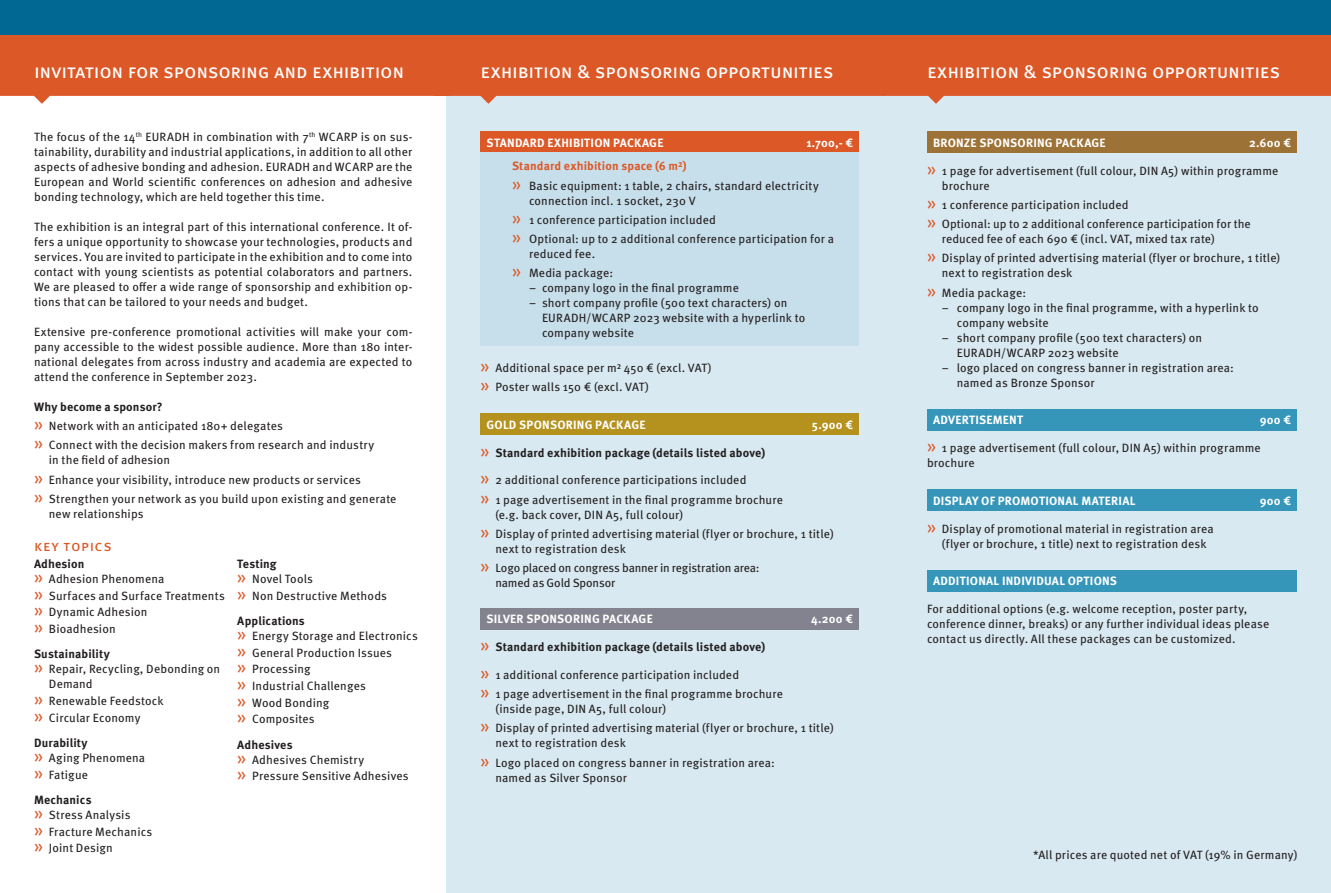
<style>
.page{position:relative;width:1331px;height:893px;background:#fff}
.page>*{position:absolute;margin:0;border:0;box-sizing:border-box;transform-origin:0 0}
.t1{font:19.5px "Meta Pro";letter-spacing:-.015em;color:#fff}
.t2{font:15px "Meta Pro";letter-spacing:.04em;color:#dd5827}
.t3{font:12px/15px "Meta Pro";letter-spacing:.015em;color:#231f20}
.t4{font:700 12px "Meta Pro";letter-spacing:.02em;color:#fff}
.t5{font:700 12px/25.2px "Meta Pro";letter-spacing:.01em;color:#231f20}
.s1{font-weight:700}
.s2{font-size:18px;color:#dd5827}
.s3{font-weight:400;font-size:18px;color:#dd5827}
.s4{font-weight:400}
.s5{font-weight:700;color:#dd5827}
</style>
<div class="page">
<div style="left:446px;top:90px;width:885px;height:803px;background:#d8e9f1"></div>
<svg style="left:0;top:34px;width:1331px;height:70px;background:#da6940"></svg>
<div style="left:0;top:0;width:1331px;height:34px;background:#006893"></div>
<div style="left:480px;top:132px;width:379px;height:21px;background:#dd5827"></div>
<div style="left:480px;top:153px;width:379px;height:193px;background:#c7dfeb"></div>
<div style="left:480px;top:414px;width:379px;height:21px;background:#b5911d"></div>
<div style="left:480px;top:608px;width:379px;height:21px;background:#83828f"></div>
<div style="left:927px;top:132px;width:370px;height:21px;background:#9d7236"></div>
<div style="left:927px;top:409px;width:370px;height:21px;background:#3596ba"></div>
<div style="left:927px;top:490px;width:370px;height:21px;background:#3596ba"></div>
<div style="left:927px;top:570px;width:370px;height:21px;background:#3596ba"></div>
<h1 class="t1" style="left:34px;top:57px;width:372px">invitation for sponsoring and exhibition</h1>
<h1 class="t1" style="left:480px;top:57px;width:355px">exhibition &amp; sponsoring opportunities</h1>
<h1 class="t1" style="left:927px;top:57px;width:355px">exhibition &amp; sponsoring opportunities</h1>
<p class="t3" style="left:34px;top:128px;width:380px;text-align:justify">The focus of the 14<sup>th</sup> EURADH in combination with 7<sup>th</sup> WCARP is on sus&shy;tainability, durability and industrial applications, in addition to all other aspects of adhesive bonding and adhesion. EURADH and WCARP are the European and World scientific conferences on adhesion and adhesive bonding technology, which are held together this time.</p>
<p class="t3" style="left:34px;top:218px;width:380px;text-align:justify">The exhibition is an integral part of this international conference. It of&shy;fers a unique opportunity to showcase your technologies, products and services. You are invited to participate in the exhibition and to come into contact with young scientists as potential colaborators and partners.<br>We are pleased to offer a wide range of sponsorship and exhibition op&shy;tions that can be tailored to your needs and budget.</p>
<p class="t3" style="left:34px;top:323px;width:380px;text-align:justify">Extensive pre-conference promotional activities will make your com&shy;pany accessible to the widest possible audience. More than 180 inter&shy;national delegates from across industry and academia are expected to attend the conference in September 2023.</p>
<p class="t3" style="left:34px;top:396px;width:342px;line-height:19.2px"><span class="s1">Why become a sponsor?<br></span><span class="s2">»</span> Network with an anticipated 180+ delegates<br><span class="s2">»</span> Connect with the decision makers from research and industry</p>
<p class="t3" style="left:34px;top:450px;width:364px;line-height:19.2px;text-indent:15px">in the field of adhesion<br><span class="s2">»</span> Enhance your visibility, introduce new products or services<br><span class="s2">»</span> Strengthen your network as you build upon existing and generate</p>
<p class="t3" style="left:49px;top:505px;width:96px">new relationships</p>
<p class="t2" style="left:34px;top:534px;width:79px">key topics</p>
<p class="t3" style="left:34px;top:556px;width:132px"><span class="s1">Adhesion<br></span><span class="s2">»</span> Adhesion Phenomena</p>
<p class="t3" style="left:34px;top:586px;width:192px;line-height:16.6px"><span class="s2">»</span> Surfaces and Surface Treatments <span class="s2">»</span> Dynamic Adhesion<br><span class="s2">»</span> Bioadhesion</p>
<p class="t5" style="left:34px;top:641px;width:77px">Sustainability</p>
<p class="t3" style="left:34px;top:661px;width:188px"><span class="s2">»</span> Repair, Recycling, Debonding on</p>
<p class="t3" style="left:49px;top:676px;width:45px">Demand</p>
<p class="t3" style="left:34px;top:692px;width:131px;line-height:16.6px"><span class="s2">»</span> Renewable Feedstock <span class="s2">»</span> Circular Economy</p>
<p class="t3" style="left:34px;top:734px;width:113px"><span class="s1">Durability<br></span><span class="s2">»</span> Aging Phenomena</p>
<p class="t5" style="left:34px;top:761px;width:59px"><span class="s3">»</span> <span class="s4">Fatigue<br></span>Mechanics</p>
<p class="t3" style="left:34px;top:806px;width:120px;line-height:16.6px"><span class="s2">»</span> Stress Analysis<br><span class="s2">»</span> Fracture Mechanics <span class="s2">»</span> Joint Design</p>
<p class="t3" style="left:237px;top:556px;width:77px"><span class="s1">Testing<br></span><span class="s2">»</span> Novel Tools</p>
<p class="t3" style="left:237px;top:582px;width:151px;line-height:25.2px"><span class="s2">»</span> Non Destructive Methods<br><span class="s1">Applications</span></p>
<p class="t3" style="left:237px;top:627px;width:182px;line-height:16.6px"><span class="s2">»</span> Energy Storage and Electronics <span class="s2">»</span> General Production Issues<br><span class="s2">»</span> Processing<br><span class="s2">»</span> Industrial Challenges<br><span class="s2">»</span> Wood Bonding<br><span class="s2">»</span> Composites</p>
<p class="t3" style="left:237px;top:736px;width:128px"><span class="s1">Adhesives<br></span><span class="s2">»</span> Adhesives Chemistry</p>
<p class="t3" style="left:237px;top:768px;width:173px"><span class="s2">»</span> Pressure Sensitive Adhesives</p>
<p class="t4" style="left:486px;top:133px;width:178px">STANDARD EXHIBITION PACKAGE</p>
<p class="t4" style="left:806px;top:133px;width:48px">1.700,- €</p>
<p class="t3" style="left:512px;top:156px;width:308px;line-height:19.2px"><span class="s5">Standard exhibition space (6 m²)<br></span><span class="s2">»</span> Basic equipment: 1 table, 2 chairs, standard electricity</p>
<p class="t3" style="left:512px;top:190px;width:323px;line-height:19.2px;text-indent:17px">connection incl. 1 socket, 230 V<br><span class="s2">»</span> 1 conference participation included<br><span class="s2">»</span> Optional: up to 2 additional conference participation for a</p>
<p class="t3" style="left:512px;top:244px;width:103px;line-height:19.2px;text-align:center">reduced fee.<br><span class="s2">»</span> Media package:</p>
<p class="t3" style="left:529px;top:280px;width:211px">– company logo in the final programme</p>
<p class="t3" style="left:542px;top:295px;width:265px;text-indent:-13px">– short company profile (500 text characters) on<br>EURADH/WCARP 2023 website with a hyperlink to company website</p>
<p class="t3" style="left:480px;top:357px;width:233px;line-height:19.2px"><span class="s2">»</span> Additional space per m² 450 € (excl. VAT) <span class="s2">»</span> Poster walls 150 € (excl. VAT)</p>
<p class="t4" style="left:486px;top:415px;width:160px">GOLD SPONSORING PACKAGE</p>
<p class="t4" style="left:812px;top:415px;width:43px">5.900 €</p>
<p class="t5" style="left:480px;top:439px;width:286px"><span class="s3">»</span> Standard exhibition package (details listed above)</p>
<p class="t3" style="left:480px;top:470px;width:304px;line-height:19.2px"><span class="s2">»</span> 2 additional conference participations included<br><span class="s2">»</span> 1 page advertisement in the final programme brochure</p>
<p class="t3" style="left:480px;top:504px;width:355px;line-height:19.2px;text-indent:15px">(e.g. back cover, DIN A5, full colour)<br><span class="s2">»</span> Display of printed advertising material (flyer or brochure, 1 title)</p>
<p class="t3" style="left:480px;top:538px;width:281px;line-height:19.2px;text-indent:15px">next to registration desk<br><span class="s2">»</span> Logo placed on congress banner in registration area:</p>
<p class="t3" style="left:495px;top:575px;width:121px">named as Gold Sponsor</p>
<p class="t4" style="left:486px;top:610px;width:168px">SILVER SPONSORING PACKAGE</p>
<p class="t4" style="left:811px;top:610px;width:43px">4.200 €</p>
<p class="t5" style="left:480px;top:633px;width:286px"><span class="s3">»</span> Standard exhibition package (details listed above)</p>
<p class="t3" style="left:480px;top:664px;width:304px;line-height:19.2px"><span class="s2">»</span> 1 additional conference participation included<br><span class="s2">»</span> 1 page advertisement in the final programme brochure</p>
<p class="t3" style="left:480px;top:698px;width:355px;line-height:19.2px;text-indent:15px">(inside page, DIN A5, full colour)<br><span class="s2">»</span> Display of printed advertising material (flyer or brochure, 1 title)</p>
<p class="t3" style="left:480px;top:733px;width:296px;line-height:19.2px;text-indent:15px">next to registration desk<br><span class="s2">»</span> Logo placed on congress banner in registration area:</p>
<p class="t3" style="left:495px;top:769px;width:133px">named as Silver Sponsor</p>
<p class="t4" style="left:933px;top:133px;width:174px">BRONZE SPONSORING PACKAGE</p>
<p class="t4" style="left:1249px;top:133px;width:43px">2.600 €</p>
<p class="t3" style="left:942px;top:162px;width:338px;text-indent:-15px"><span class="s2">»</span> 1 page for advertisement (full colour, DIN A5) within programme brochure</p>
<p class="t3" style="left:927px;top:194px;width:325px;line-height:19.2px"><span class="s2">»</span> 1 conference participation included<br><span class="s2">»</span> Optional: up to 2 additional conference participation for the</p>
<p class="t3" style="left:927px;top:229px;width:355px;line-height:19.2px;text-indent:15px">reduced fee of each 690 € (incl. VAT, mixed tax rate)<br><span class="s2">»</span> Display of printed advertising material (flyer or brochure, 1 title)</p>
<p class="t3" style="left:927px;top:263px;width:147px;line-height:19.2px;text-indent:15px">next to registration desk <span class="s2">»</span> Media package:</p>
<p class="t3" style="left:957px;top:299px;width:304px;text-indent:-15px">– company logo in the final programme, with a hyperlink to company website</p>
<p class="t3" style="left:957px;top:329px;width:247px;text-indent:-15px">– short company profile (500 text characters) on<br>EURADH/WCARP 2023 website</p>
<p class="t3" style="left:957px;top:359px;width:279px;text-indent:-15px">– logo placed on congress banner in registration area: named as Bronze Sponsor</p>
<p class="t4" style="left:933px;top:411px;width:92px">ADVERTISEMENT</p>
<p class="t4" style="left:1260px;top:411px;width:33px">900 €</p>
<p class="t3" style="left:927px;top:440px;width:335px"><span class="s2">»</span> 1 page advertisement (full colour, DIN A5) within programme brochure</p>
<p class="t4" style="left:933px;top:491px;width:204px">DISPLAY OF PROMOTIONAL MATERIAL</p>
<p class="t4" style="left:1260px;top:491px;width:33px">900 €</p>
<p class="t3" style="left:942px;top:520px;width:273px;text-indent:-15px"><span class="s2">»</span> Display of promotional material in registration area (flyer or brochure, 1 title) next to registration desk</p>
<p class="t4" style="left:933px;top:572px;width:186px">ADDITIONAL INDIVIDUAL OPTIONS</p>
<p class="t3" style="left:927px;top:601px;width:344px">For additional options (e.g. welcome reception, poster party, conference dinner, breaks) or any further individual ideas please contact us directly. All these packages can be customized.</p>
<p class="t3" style="left:1033px;top:846px;width:266px">*All prices are quoted net of VAT (19% in Germany)</p>
</div>
